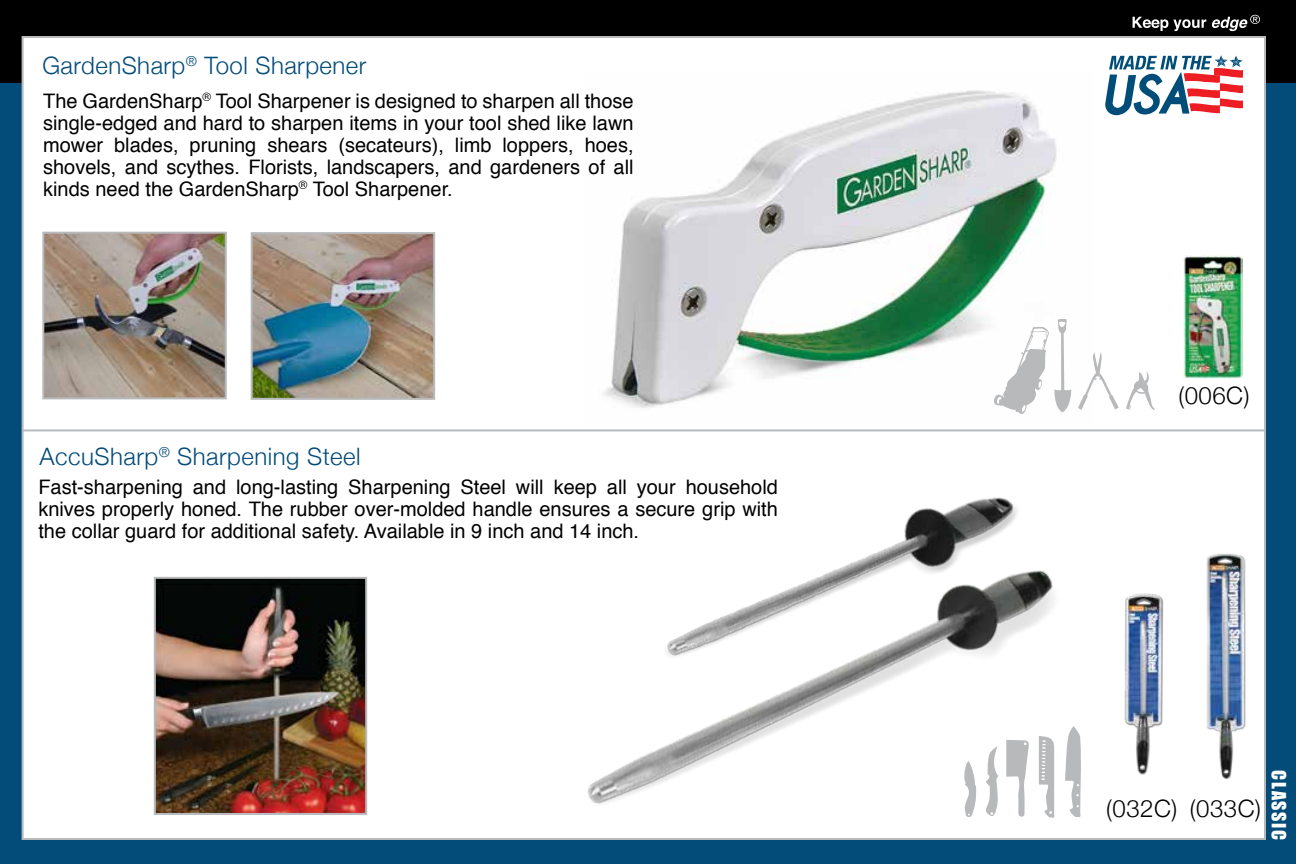
<style>
.page{position:relative;width:1296px;height:864px;background:#fff}
.page>*{position:absolute;margin:0;border:0;box-sizing:border-box;transform-origin:0 0}
.t1{font:300 24px "Helvetica Neue";letter-spacing:.02em;color:#034c7a}
.t2{font:300 24px "Helvetica Neue";letter-spacing:.02em;color:#000}
.t3{font:20px/22px "Helvetica";color:#000;text-align:justify}
.t4{font:18px "Impact";letter-spacing:.09em;color:#fff}
</style>
<div class="page">
<div style="left:0;top:0;width:1296px;height:120px;background:#000"></div>
<div style="left:0;top:83px;width:1296px;height:781px;background:#034c7a"></div>
<div style="left:22px;top:36px;width:1244px;height:804px;background:#fff;border:2px solid #b7b9bb"></div>
<svg style="left:1133px;top:17px;width:73px;height:14px"></svg>
<svg style="left:1212px;top:15px;width:48px;height:16px"></svg>
<img style="left:604px;top:90px;width:468px;height:303px">
<img style="left:254px;top:235px;width:178px;height:162px">
<div style="left:251px;top:232px;width:184px;height:168px;border:2px solid #b7b9bb"></div>
<img style="left:45px;top:235px;width:179px;height:161px">
<div style="left:42px;top:232px;width:185px;height:167px;border:2px solid #b7b9bb"></div>
<svg style="left:1105px;top:55px;width:138px;height:60px"></svg>
<svg style="left:994px;top:319px;width:77px;height:74px"></svg>
<svg style="left:1078px;top:352px;width:41px;height:58px"></svg>
<svg style="left:1126px;top:372px;width:29px;height:38px"></svg>
<hr style="left:23px;top:429px;width:1242px;height:2px;background:#b7b9bb">
<img style="left:1125px;top:593px;width:39px;height:182px">
<img style="left:157px;top:580px;width:207px;height:232px">
<div style="left:154px;top:577px;width:213px;height:238px;border:2px solid #b7b9bb"></div>
<img style="left:558px;top:393px;width:518px;height:411px">
<img style="left:1206px;top:553px;width:40px;height:226px">
<svg style="left:1006px;top:740px;width:23px;height:77px"></svg>
<svg style="left:1039px;top:736px;width:16px;height:82px"></svg>
<svg style="left:1065px;top:726px;width:16px;height:91px"></svg>
<svg style="left:964px;top:761px;width:13px;height:56px"></svg>
<svg style="left:985px;top:746px;width:13px;height:70px"></svg>
<img style="left:1183px;top:256px;width:59px;height:122px">
<p class="t1" style="left:42px;top:46px;width:326px">GardenSharp<sup>®</sup> Tool Sharpener</p>
<p class="t3" style="left:43px;top:90px;width:592px">The GardenSharp<sup>®</sup> Tool Sharpener is designed to sharpen all those single-edged and hard to sharpen items in your tool shed like lawn mower blades, pruning shears (secateurs), limb loppers, hoes, shovels, and scythes. Florists, landscapers, and gardeners of all kinds need the GardenSharp<sup>®</sup> Tool Sharpener.</p>
<p class="t1" style="left:40px;top:437px;width:322px">AccuSharp<sup>®</sup> Sharpening Steel</p>
<p class="t3" style="left:38px;top:477px;width:741px">Fast-sharpening and long-lasting Sharpening Steel will keep all your household knives properly honed. The rubber over-molded handle ensures a secure grip with the collar guard for additional safety. Available in 9 inch and 14 inch.</p>
<p class="t2" style="left:1179px;top:377px;width:72px">(006C)</p>
<p class="t2" style="left:1106px;top:790px;width:156px">(032C) (033C)</p>
<p class="t4" style="left:1293px;top:770px;width:71px;rotate:90deg">CLASSIC</p>
</div>
